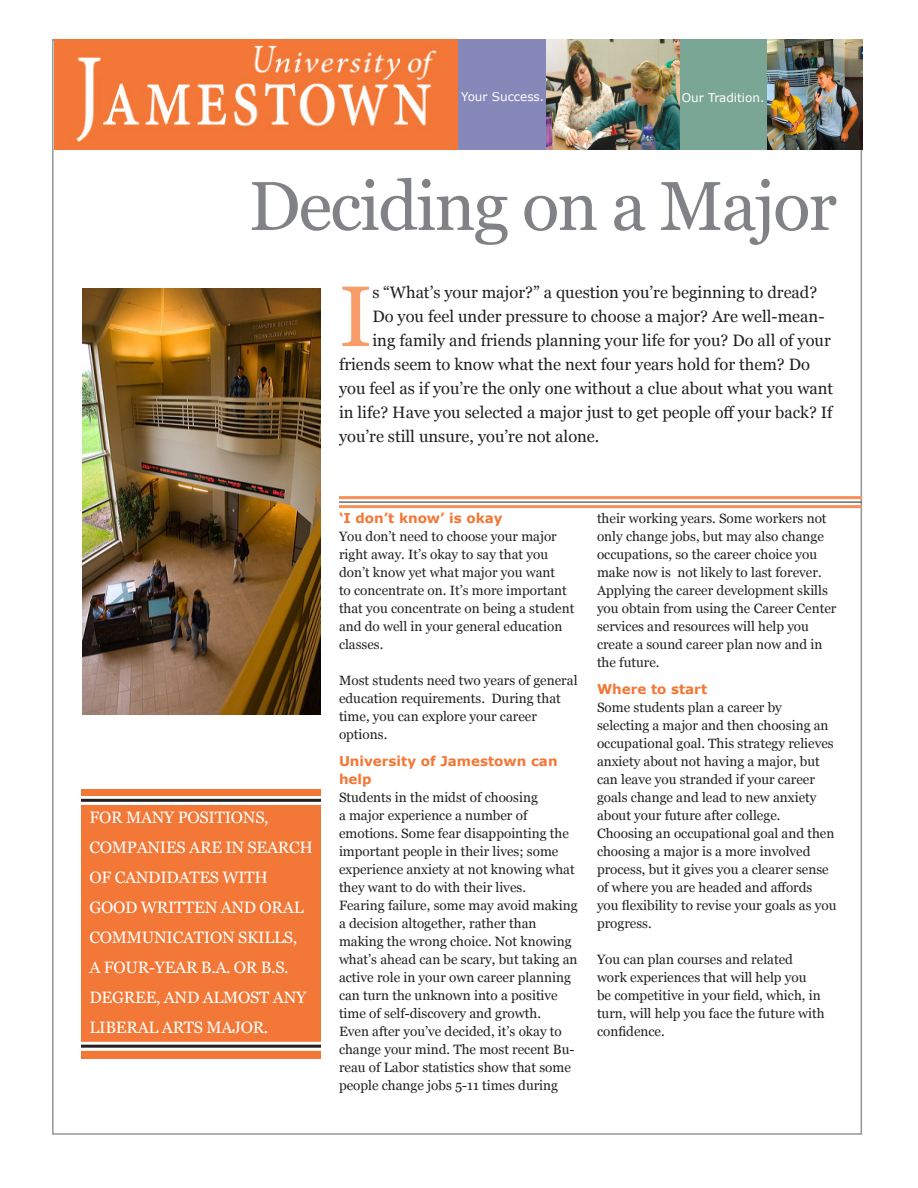
<style>
.page{position:relative;width:918px;height:1188px;background:#fff}
.page>*{position:absolute;margin:0;border:0;box-sizing:border-box;transform-origin:0 0}
.t1{font:85.8px "Georgia";color:#f89c6a}
.t2{font:69px "Georgia";letter-spacing:-.025em;color:#808285}
.t3{font:16.5px "Georgia";color:#231f20}
.t4{font:16.5px/30px "Georgia";letter-spacing:-.015em;color:#fff}
.body_text{font:13.5px/18px "Georgia";color:#231f20}
.t5{font:700 13.5px/18px "Verdana";color:#f37736}
.t6{font:12px "Verdana";color:#fff}
</style>
<div class="page">
<hr style="left:339px;top:496px;width:523px;height:3px;background:#f69058">
<hr style="left:339px;top:505px;width:523px;height:3px;background:#f69058">
<hr style="left:339px;top:501px;width:523px;height:2px;background:#6c6d70">
<img style="left:55px;top:39px;width:403px;height:110px">
<div style="left:459px;top:39px;width:87px;height:110px;background:#8688ba"></div>
<div style="left:676px;top:39px;width:91px;height:110px;background:#7aa695"></div>
<div style="left:81px;top:789px;width:240px;height:270px;background:#f37736"></div>
<svg style="left:81px;top:796px;width:240px;height:9px"></svg>
<hr style="left:81px;top:799px;width:240px;height:3px;background:#231f20">
<svg style="left:81px;top:1042px;width:240px;height:9px"></svg>
<hr style="left:81px;top:1045px;width:240px;height:3px;background:#231f20">
<img style="left:546px;top:40px;width:134px;height:109px">
<img style="left:767px;top:39px;width:95px;height:111px">
<img style="left:82px;top:288px;width:239px;height:427px">
<p class="t6" style="left:461px;top:88px;width:85px">Your Success.</p>
<p class="t6" style="left:682px;top:90px;width:84px">Our Tradition.</p>
<p class="t2" style="left:249px;top:164px;width:590px">Deciding on a Major</p>
<p class="t1" style="left:339px;top:265px;width:35px">I</p>
<p class="t3" style="left:372px;top:282px;width:446px">s “What’s your major?” a question you’re beginning to dread?</p>
<p class="t3" style="left:372px;top:306px;width:454px">Do you feel under pressure to choose a major? Are well-mean-</p>
<p class="t3" style="left:372px;top:330px;width:460px">ing family and friends planning your life for you? Do all of your</p>
<p class="t3" style="left:339px;top:354px;width:473px">friends seem to know what the next four years hold for them? Do</p>
<p class="t3" style="left:339px;top:378px;width:496px">you feel as if you’re the only one without a clue about what you want</p>
<p class="t3" style="left:339px;top:402px;width:495px">in life? Have you selected a major just to get people off your back? If</p>
<p class="t3" style="left:339px;top:426px;width:262px">you’re still unsure, you’re not alone.</p>
<p class="t4" style="left:89px;top:803px;width:225px">FOR MANY POSITIONS,<br>COMPANIES ARE IN SEARCH<br>OF CANDIDATES WITH<br>GOOD WRITTEN AND ORAL<br>COMMUNICATION SKILLS,<br>A FOUR-YEAR B.A. OR B.S.<br>DEGREE, AND ALMOST ANY<br>LIBERAL ARTS MAJOR.</p>
<p class="t5" style="left:339px;top:509px;width:165px">‘I don’t know’ is okay</p>
<p class="body_text" style="left:339px;top:528px;width:237px">You don’t need to choose your major right away. It’s okay to say that you don’t know yet what major you want<br>to concentrate on. It’s more important that you concentrate on being a student and do well in your general education classes.</p>
<p class="body_text" style="left:339px;top:672px;width:240px">Most students need two years of general education requirements. During that time, you can explore your career options.</p>
<p class="t5" style="left:339px;top:752px;width:220px">University of Jamestown can help</p>
<p class="body_text" style="left:339px;top:789px;width:237px">Students in the midst of choosing<br>a major experience a number of emotions. Some fear disappointing the important people in their lives; some experience anxiety at not knowing what they want to do with their lives.</p>
<p class="body_text" style="left:339px;top:897px;width:240px">Fearing failure, some may avoid making a decision altogether, rather than making the wrong choice. Not knowing what’s ahead can be scary, but taking an active role in your own career planning can turn the unknown into a positive time of self-discovery and growth.</p>
<p class="body_text" style="left:339px;top:1023px;width:237px">Even after you’ve decided, it’s okay to change your mind. The most recent Bu&shy;reau of Labor statistics show that some people change jobs 5-11 times during</p>
<p class="body_text" style="left:597px;top:510px;width:241px">their working years. Some workers not only change jobs, but may also change occupations, so the career choice you make now is not likely to last forever.<br>Applying the career development skills you obtain from using the Career Center services and resources will help you create a sound career plan now and in the future.</p>
<p class="t5" style="left:597px;top:680px;width:112px">Where to start</p>
<p class="body_text" style="left:597px;top:699px;width:238px">Some students plan a career by selecting a major and then choosing an occupational goal. This strategy relieves anxiety about not having a major, but can leave you stranded if your career goals change and lead to new anxiety about your future after college.</p>
<p class="body_text" style="left:597px;top:825px;width:241px">Choosing an occupational goal and then choosing a major is a more involved process, but it gives you a clearer sense of where you are headed and affords you flexibility to revise your goals as you progress.</p>
<p class="body_text" style="left:597px;top:951px;width:229px">You can plan courses and related work experiences that will help you<br>be competitive in your field, which, in turn, will help you face the future with confidence.</p>
</div>
